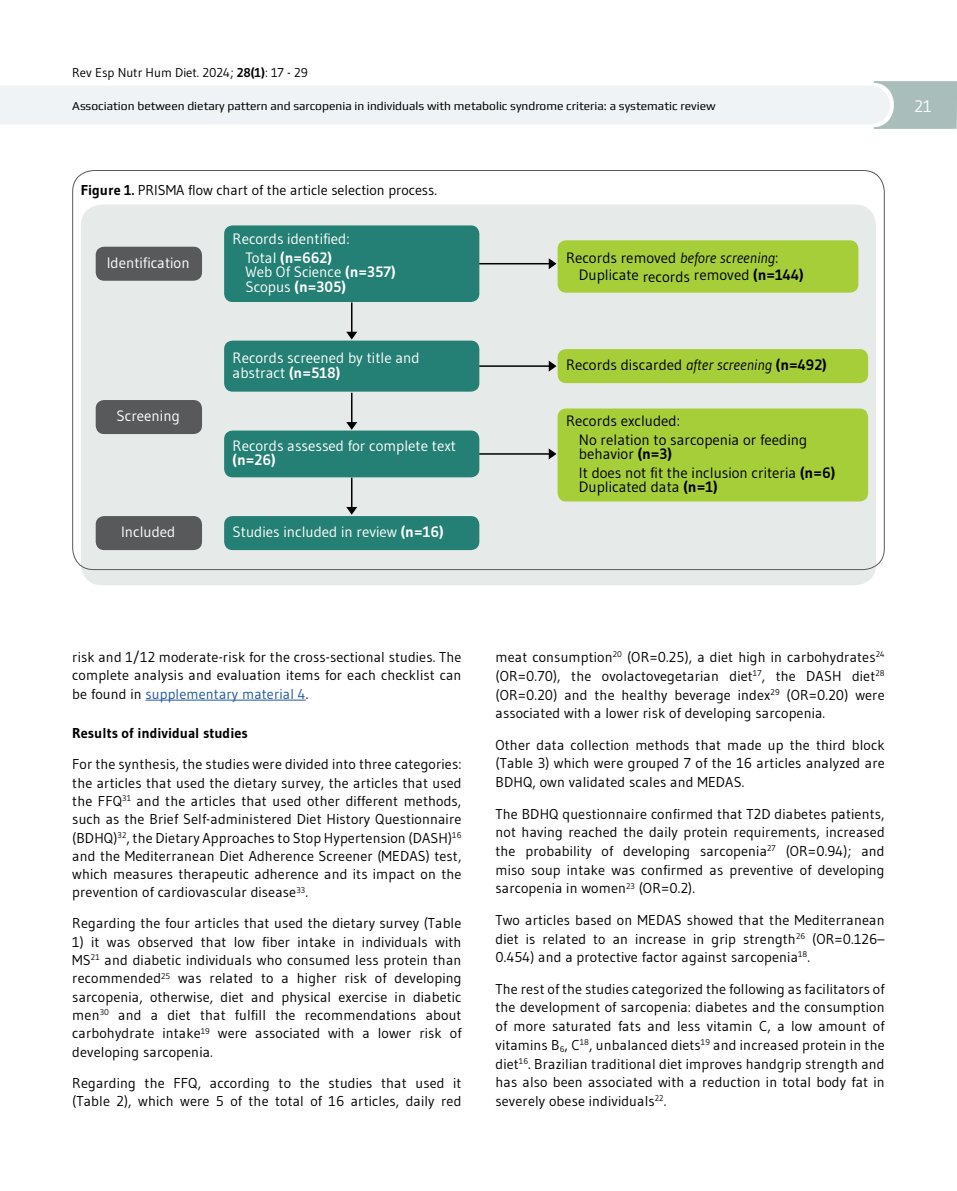
<style>
.page{position:relative;width:957px;height:1191px;background:#fff}
.page>*{position:absolute;margin:0;border:0;box-sizing:border-box;transform-origin:0 0}
.t1{font:16.5px "Gudea";color:#fff}
.t2{font:15px/18.6px "Gudea";color:#000}
.t3{font:15px/14.4px "Gudea";color:#fff}
.t4{font:700 15px "Gudea";color:#fff}
.t5{font:14.25px/18.8px "Gudea";letter-spacing:.01em;color:#000;text-align:justify}
.t6{font:700 14.25px "Gudea";color:#000}
.t7{font:12.75px "Gudea";color:#000}
.t8{font:12px "Play";color:#000}
.s1{font-weight:700}
.s2{font-style:italic}
.s3{color:#22569e}
</style>
<div class="page">
<svg style="left:0;top:81px;width:957px;height:48px"></svg>
<hr style="left:145px;top:700px;width:161px;height:1px;background:#22569e">
<div style="left:81px;top:204px;width:795px;height:381px;background:#e6eae9;border-radius:21px"></div>
<svg style="left:346px;top:507px;width:11px;height:8px"></svg>
<hr style="left:351px;top:477px;width:1px;height:33px;background:#000">
<svg style="left:346px;top:422px;width:11px;height:8px"></svg>
<hr style="left:351px;top:393px;width:1px;height:32px;background:#000">
<svg style="left:346px;top:332px;width:11px;height:7px"></svg>
<hr style="left:351px;top:302px;width:1px;height:33px;background:#000">
<svg style="left:549px;top:258px;width:7px;height:11px"></svg>
<hr style="left:479px;top:263px;width:73px;height:1px;background:#000">
<svg style="left:549px;top:361px;width:7px;height:10px"></svg>
<hr style="left:479px;top:365px;width:73px;height:2px;background:#000">
<svg style="left:549px;top:448px;width:7px;height:11px"></svg>
<hr style="left:479px;top:453px;width:73px;height:2px;background:#000">
<div style="left:96px;top:247px;width:106px;height:34px;background:#58595b;border-radius:9px"></div>
<div style="left:96px;top:516px;width:106px;height:34px;background:#58595b;border-radius:9px"></div>
<div style="left:96px;top:400px;width:106px;height:34px;background:#58595b;border-radius:9px"></div>
<div style="left:557px;top:240px;width:301px;height:53px;background:#a6ce39;border-radius:9px"></div>
<div style="left:557px;top:349px;width:311px;height:34px;background:#a6ce39;border-radius:9px"></div>
<div style="left:557px;top:408px;width:311px;height:93px;background:#a6ce39;border-radius:9px"></div>
<div style="left:224px;top:225px;width:255px;height:77px;background:#247f74;border-radius:9px"></div>
<div style="left:224px;top:516px;width:255px;height:34px;background:#247f74;border-radius:9px"></div>
<div style="left:224px;top:340px;width:255px;height:52px;background:#247f74;border-radius:9px"></div>
<div style="left:224px;top:430px;width:255px;height:47px;background:#247f74;border-radius:9px"></div>
<p class="t7" style="left:72px;top:65px;width:237px">Rev Esp Nutr Hum Diet. 2024; <span class="s1">28(1)</span>: 17 - 29</p>
<p class="t8" style="left:72px;top:98px;width:645px">Association between dietary pattern and sarcopenia in individuals with metabolic syndrome criteria: a systematic review</p>
<p class="t1" style="left:914px;top:96px;width:19px">21</p>
<p class="t5" style="left:81px;top:180px;width:358px"><span class="s1">Figure 1.</span> PRISMA flow chart of the article selection process.</p>
<p class="t3" style="left:107px;top:255px;width:84px">Identification</p>
<p class="t3" style="left:117px;top:408px;width:65px">Screening</p>
<p class="t3" style="left:121px;top:524px;width:56px">Included</p>
<p class="t3" style="left:233px;top:229px;width:118px;line-height:18.6px;text-align:center">Records identified:<br>Total <span class="s1">(n=662)</span></p>
<p class="t3" style="left:245px;top:265px;width:152px">Web Of Science <span class="s1">(n=357)<br></span>Scopus <span class="s1">(n=305)</span></p>
<p class="t3" style="left:233px;top:350px;width:188px">Records screened by title and abstract <span class="s1">(n=518)</span></p>
<p class="t3" style="left:233px;top:438px;width:225px">Records assessed for complete text</p>
<p class="t4" style="left:233px;top:451px;width:44px">(n=26)</p>
<p class="t3" style="left:233px;top:524px;width:213px">Studies included in review <span class="s1">(n=16)</span></p>
<p class="t2" style="left:579px;top:249px;width:226px;line-height:17.1px;text-indent:-13px">Records removed <span class="s2">before screening</span>:<br>Duplicate records removed <span class="s1">(n=144)</span></p>
<p class="t2" style="left:566px;top:355px;width:262px">Records discarded <span class="s2">after screening</span> <span class="s1">(n=492)</span></p>
<p class="t2" style="left:579px;top:411px;width:230px;text-indent:-13px">Records excluded:<br>No relation to sarcopenia or feeding</p>
<p class="t2" style="left:579px;top:444px;width:258px">behavior <span class="s1">(n=3)<br></span>It does not fit the inclusion criteria <span class="s1">(n=6)</span></p>
<p class="t2" style="left:579px;top:477px;width:140px">Duplicated data <span class="s1">(n=1)</span></p>
<p class="t5" style="left:72px;top:647px;width:391px;line-height:18.3px">risk and 1/12 moderate-risk for the cross-sectional studies. The complete analysis and evaluation items for each checklist can be found in <span class="s3">supplementary material 4</span>.</p>
<p class="t6" style="left:72px;top:724px;width:177px">Results of individual studies</p>
<p class="t5" style="left:72px;top:755px;width:391px;line-height:18.3px">For the synthesis, the studies were divided into three categories: the articles that used the dietary survey, the articles that used the FFQ<sup>31</sup> and the articles that used other different methods, such as the Brief Self-administered Diet History Questionnaire (BDHQ)<sup>32</sup>, the Dietary Approaches to Stop Hypertension (DASH)<sup>16 </sup>and the Mediterranean Diet Adherence Screener (MEDAS) test, which measures therapeutic adherence and its impact on the prevention of cardiovascular disease<sup>33</sup>.</p>
<p class="t5" style="left:72px;top:914px;width:391px">Regarding the four articles that used the dietary survey (Table</p>
<p class="t5" style="left:72px;top:932px;width:391px;line-height:18.3px">1) it was observed that low fiber intake in individuals with MS<sup>21</sup> and diabetic individuals who consumed less protein than recommended<sup>25</sup> was related to a higher risk of developing sarcopenia, otherwise, diet and physical exercise in diabetic men<sup>30</sup> and a diet that fulfill the recommendations about carbohydrate intake<sup>19</sup> were associated with a lower risk of developing sarcopenia.</p>
<p class="t5" style="left:72px;top:1073px;width:391px;line-height:18.3px">Regarding the FFQ, according to the studies that used it (Table 2), which were 5 of the total of 16 articles, daily red</p>
<p class="t5" style="left:495px;top:647px;width:391px">meat consumption<sup>20</sup> (OR=0.25), a diet high in carbohydrates<sup>24 </sup>(OR=0.70), the ovolactovegetarian diet<sup>17</sup>, the DASH diet<sup>28 </sup>(OR=0.20) and the healthy beverage index<sup>29</sup> (OR=0.20) were associated with a lower risk of developing sarcopenia.</p>
<p class="t5" style="left:495px;top:735px;width:391px">Other data collection methods that made up the third block (Table 3) which were grouped 7 of the 16 articles analyzed are BDHQ, own validated scales and MEDAS.</p>
<p class="t5" style="left:495px;top:804px;width:391px">The BDHQ questionnaire confirmed that T2D diabetes patients, not having reached the daily protein requirements, increased the probability of developing sarcopenia<sup>27</sup> (OR=0.94); and miso soup intake was confirmed as preventive of developing sarcopenia in women<sup>23</sup> (OR=0.2).</p>
<p class="t5" style="left:495px;top:910px;width:391px">Two articles based on MEDAS showed that the Mediterranean diet is related to an increase in grip strength<sup>26</sup> (OR=0.126– 0.454) and a protective factor against sarcopenia<sup>18</sup>.</p>
<p class="t5" style="left:495px;top:979px;width:391px">The rest of the studies categorized the following as facilitators of the development of sarcopenia: diabetes and the consumption of more saturated fats and less vitamin C, a low amount of vitamins B<sub>6</sub>, C<sup>18</sup>, unbalanced diets<sup>19</sup> and increased protein in the diet<sup>16</sup>. Brazilian traditional diet improves handgrip strength and has also been associated with a reduction in total body fat in severely obese individuals<sup>22</sup>.</p>
</div>
